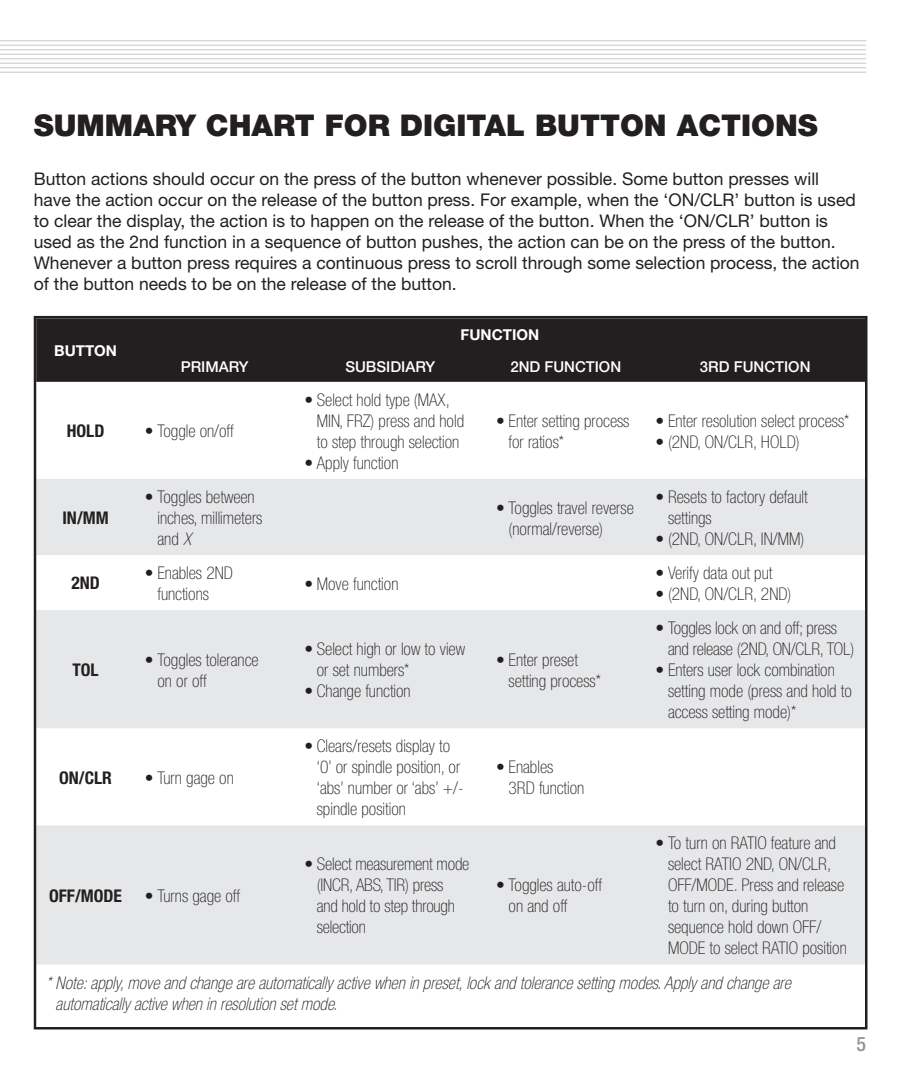
<style>
.page{position:relative;width:900px;height:1080px;background:#fff}
.page>*{position:absolute;margin:0;border:0;box-sizing:border-box;transform-origin:0 0}
.t1{font:900 30px "Helvetica Neue";color:#231f20}
.t2{font:500 condensed 20px "Helvetica Neue";color:#939598}
.t3{font:100 condensed 17.5px/21px "Helvetica Neue";color:#231f20}
.t4{font:17.5px/21px "Helvetica Neue";color:#231f20}
.t5{font:italic 100 condensed 17.5px/21px "Helvetica Neue";color:#231f20}
.t6{font:700 condensed 17.5px "Helvetica Neue";color:#231f20}
.t7{font:500 15px "Helvetica Neue";color:#fff}
.t8{font:700 15px "Helvetica Neue";color:#fff}
.s1{font-style:italic}
</style>
<div class="page">
<hr style="left:0;top:40px;width:866px;height:1px;background:#d1d2d4">
<hr style="left:0;top:45px;width:866px;height:1px;background:#d1d2d4">
<hr style="left:0;top:49px;width:866px;height:1px;background:#d1d2d4">
<hr style="left:0;top:54px;width:866px;height:1px;background:#d1d2d4">
<hr style="left:0;top:58px;width:866px;height:1px;background:#d1d2d4">
<hr style="left:0;top:63px;width:866px;height:1px;background:#d1d2d4">
<hr style="left:0;top:67px;width:866px;height:1px;background:#d1d2d4">
<hr style="left:0;top:72px;width:866px;height:1px;background:#d1d2d4">
<div style="left:37px;top:319px;width:828px;height:63px;background:#231f20"></div>
<svg style="left:37px;top:479px;width:828px;height:485px;fill:#e6e7e9"></svg>
<h1 class="t1" style="left:34px;top:107px;width:786px">SUMMARY CHART FOR DIGITAL BUTTON ACTIONS</h1>
<p class="t4" style="left:34px;top:168px;width:827px">Button actions should occur on the press of the button whenever possible. Some button presses will have the action occur on the release of the button press. For example, when the ‘ON/CLR’ button is used to clear the display, the action is to happen on the release of the button. When the ‘ON/CLR’ button is used as the 2nd function in a sequence of button pushes, the action can be on the press of the button.<br>Whenever a button press requires a continuous press to scroll through some selection process, the action of the button needs to be on the release of the button.</p>
<p class="t8" style="left:54px;top:341px;width:64px">BUTTON</p>
<p class="t8" style="left:461px;top:326px;width:80px">FUNCTION</p>
<p class="t7" style="left:181px;top:358px;width:69px">PRIMARY</p>
<p class="t7" style="left:345px;top:358px;width:91px">SUBSIDIARY</p>
<p class="t7" style="left:510px;top:358px;width:112px">2ND FUNCTION</p>
<p class="t7" style="left:700px;top:358px;width:112px">3RD FUNCTION</p>
<p class="t6" style="left:67px;top:420px;width:39px">HOLD</p>
<p class="t3" style="left:145px;top:421px;width:90px">• Toggle on/off</p>
<p class="t3" style="left:317px;top:389px;width:149px;text-indent:-12px">• Select hold type (MAX,<br>MIN, FRZ) press and hold to step through selection</p>
<p class="t3" style="left:304px;top:452px;width:96px">• Apply function</p>
<p class="t3" style="left:509px;top:410px;width:122px;text-indent:-12px">• Enter setting process for ratios*</p>
<p class="t3" style="left:656px;top:410px;width:195px">• Enter resolution select process*</p>
<p class="t3" style="left:656px;top:431px;width:146px">• (2ND, ON/CLR, HOLD)</p>
<p class="t6" style="left:62px;top:507px;width:48px">IN/MM</p>
<p class="t3" style="left:157px;top:486px;width:106px;text-indent:-12px">• Toggles between inches, millimeters and <span class="s1">X</span></p>
<p class="t3" style="left:509px;top:497px;width:127px;text-indent:-12px">• Toggles travel reverse (normal/reverse)</p>
<p class="t3" style="left:668px;top:486px;width:141px;text-indent:-12px">• Resets to factory default settings</p>
<p class="t3" style="left:656px;top:528px;width:150px">• (2ND, ON/CLR, IN/MM)</p>
<p class="t6" style="left:71px;top:573px;width:30px">2ND</p>
<p class="t3" style="left:157px;top:562px;width:77px;text-indent:-12px">• Enables 2ND functions</p>
<p class="t3" style="left:304px;top:573px;width:96px">• Move function</p>
<p class="t6" style="left:72px;top:659px;width:28px">TOL</p>
<p class="t3" style="left:157px;top:649px;width:103px;text-indent:-12px">• Toggles tolerance on or off</p>
<p class="t3" style="left:317px;top:638px;width:150px;text-indent:-12px">• Select high or low to view or set numbers*</p>
<p class="t3" style="left:304px;top:680px;width:108px">• Change function</p>
<p class="t6" style="left:59px;top:767px;width:54px">ON/CLR</p>
<p class="t3" style="left:145px;top:767px;width:90px">• Turn gage on</p>
<p class="t3" style="left:317px;top:736px;width:148px;text-indent:-12px">• Clears/resets display to ‘0’ or spindle position, or ‘abs’ number or ‘abs’ +/- spindle position</p>
<p class="t3" style="left:509px;top:649px;width:94px;text-indent:-12px">• Enter preset setting process*</p>
<p class="t3" style="left:509px;top:757px;width:77px;text-indent:-12px">• Enables<br>3RD function</p>
<p class="t3" style="left:656px;top:562px;width:118px">• Verify data out put</p>
<p class="t3" style="left:656px;top:583px;width:137px">• (2ND, ON/CLR, 2ND)</p>
<p class="t3" style="left:668px;top:617px;width:188px;text-indent:-12px">• Toggles lock on and off; press and release (2ND, ON/CLR, TOL)</p>
<p class="t3" style="left:668px;top:659px;width:185px;text-indent:-12px">• Enters user lock combination setting mode (press and hold to access setting mode)*</p>
<p class="t3" style="left:668px;top:833px;width:180px;text-indent:-12px">• To turn on RATIO feature and select RATIO 2ND, ON/CLR,<br>OFF/MODE. Press and release to turn on, during button sequence hold down OFF/<br>MODE to select RATIO position</p>
<p class="t5" style="left:56px;top:972px;width:737px;text-indent:-9px">* Note: apply, move and change are automatically active when in preset, lock and tolerance setting modes. Apply and change are automatically active when in resolution set mode.</p>
<p class="t3" style="left:317px;top:854px;width:154px;text-indent:-12px">• Select measurement mode (INCR, ABS, TIR) press<br>and hold to step through selection</p>
<p class="t3" style="left:509px;top:875px;width:95px;text-indent:-12px">• Toggles auto-off on and off</p>
<p class="t6" style="left:49px;top:885px;width:74px">OFF/MODE</p>
<p class="t3" style="left:145px;top:885px;width:97px">• Turns gage off</p>
<p class="t2" style="left:857px;top:1032px;width:11px">5</p>
</div>
